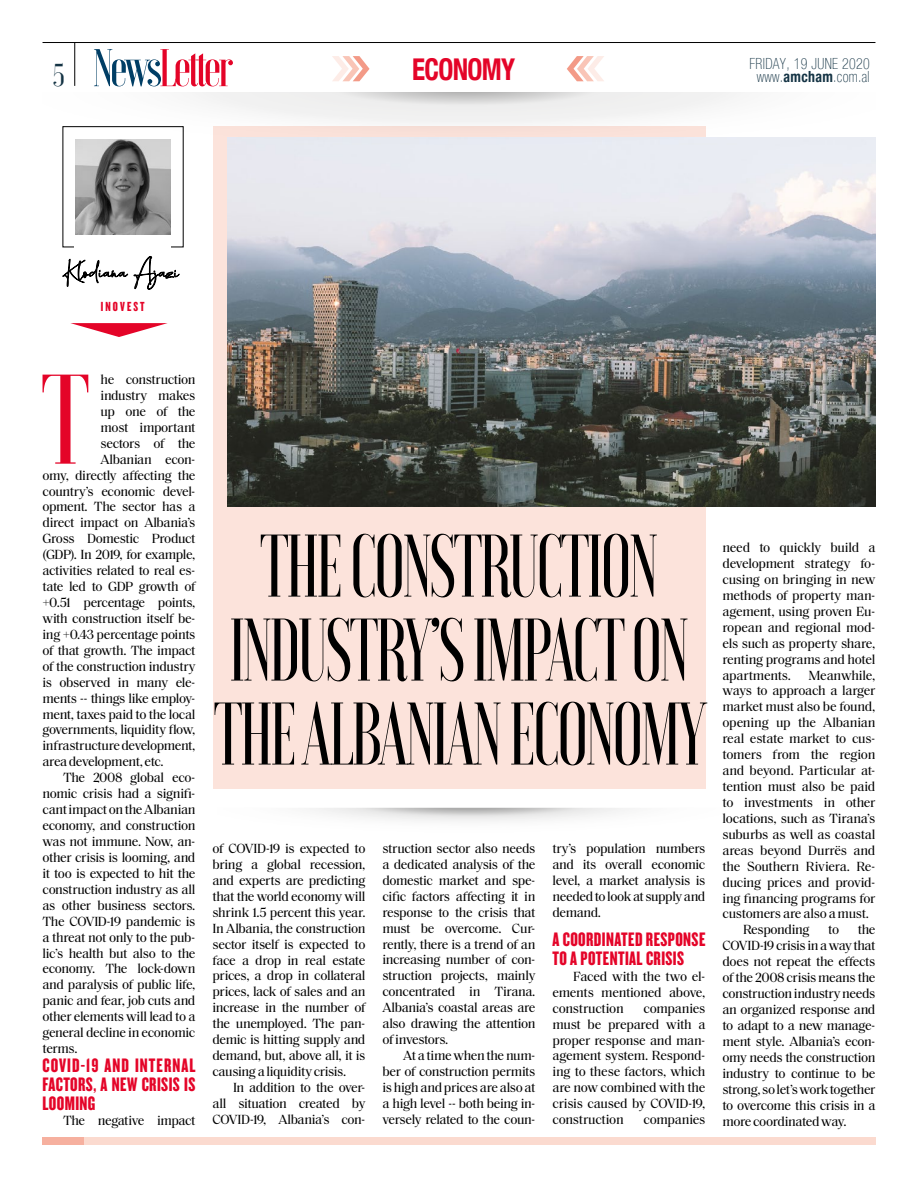
<style>
.page{position:relative;width:918px;height:1188px;background:#fff}
.page>*{position:absolute;margin:0;border:0;box-sizing:border-box;transform-origin:0 0}
.t1{font:500 127.2px "Voga";color:#e40428}
.t2{font:500 88.65px/84px "Voga";letter-spacing:-.04em;color:#000;text-align:center;scale:.85 1}
.t3{font:500 31.5px "Voga";color:#143344}
.t4{font:700 condensed 30px "Helvetica Neue LT Com";letter-spacing:-.025em;color:#e40428;scale:.9 1}
.t5{font:20.25px/18.9px "Knockout HTF68 Full Featherwt";letter-spacing:.02em;color:#e40428;text-align:justify}
.t6{font:100 condensed 15.3px/13px "Helvetica Neue LT Com";letter-spacing:.025em;color:#143344;text-align:center;scale:.9 1}
.t7{font:13.65px "Knockout HTF68 Full Featherwt";letter-spacing:.16em;color:#e40428}
.t8{font:13.5px/15.9px "Saol Text";letter-spacing:-.025em;color:#000;text-align:justify}
.s1{font-weight:700}
</style>
<div class="page">
<div style="left:83px;top:1137px;width:792px;height:8px;background:#fbdacf"></div>
<div style="left:43px;top:1137px;width:41px;height:8px;background:#f6b09f"></div>
<div style="left:213px;top:127px;width:492px;height:662px;background:#fce3db"></div>
<img style="left:228px;top:175px;width:647px;height:331px">
<svg style="left:63px;top:259px;width:65px;height:28px"></svg>
<svg style="left:134px;top:256px;width:45px;height:34px"></svg>
<svg style="left:70px;top:323px;width:98px;height:14px"></svg>
<svg style="left:75px;top:175px;width:96px;height:60px;background:#838383"></svg>
<img style="left:62px;top:92px;width:813px;height:83px">
<hr style="left:74px;top:43px;width:1px;height:43px;background:#000">
<svg style="left:94px;top:49px;width:139px;height:37px"></svg>
<hr style="left:43px;top:42px;width:832px;height:1px;background:#000">
<svg style="left:332px;top:56px;width:38px;height:25px"></svg>
<svg style="left:567px;top:56px;width:37px;height:25px"></svg>
<h3 class="t4" style="left:412px;top:51px;width:116px">ECONOMY</h3>
<h3 class="t3" style="left:53px;top:57px;width:13px">5</h3>
<p class="t6" style="left:750px;top:57px;width:135px">FRIDAY, 19 JUNE 2020 www.<span class="s1">amcham</span>.com.al</p>
<p class="t7" style="left:101px;top:299px;width:46px">INOVEST</p>
<h1 class="t1" style="left:40px;top:348px;width:51px">T</h1>
<p class="t8" style="left:101px;top:371px;width:96px">he construction</p>
<p class="t8" style="left:101px;top:387px;width:96px">industry makes</p>
<p class="t8" style="left:101px;top:402px;width:96px">up one of the</p>
<p class="t8" style="left:101px;top:418px;width:96px">most important</p>
<p class="t8" style="left:101px;top:434px;width:96px">sectors of the</p>
<p class="t8" style="left:101px;top:450px;width:96px">Albanian econ-</p>
<p class="t8" style="left:43px;top:466px;width:154px">omy, directly affecting the</p>
<p class="t8" style="left:43px;top:482px;width:154px">country’s economic devel-</p>
<p class="t8" style="left:43px;top:498px;width:154px">opment. The sector has a</p>
<p class="t8" style="left:43px;top:514px;width:154px">direct impact on Albania’s</p>
<p class="t8" style="left:43px;top:530px;width:154px">Gross Domestic Product</p>
<p class="t8" style="left:43px;top:546px;width:154px">(GDP). In 2019, for example,</p>
<p class="t8" style="left:43px;top:562px;width:154px">activities related to real es-</p>
<p class="t8" style="left:43px;top:578px;width:154px">tate led to GDP growth of</p>
<p class="t8" style="left:43px;top:594px;width:154px">+0.51 percentage points,</p>
<p class="t8" style="left:43px;top:610px;width:154px">with construction itself be-</p>
<p class="t8" style="left:43px;top:625px;width:155px">ing +0.43 percentage points</p>
<p class="t8" style="left:43px;top:641px;width:154px">of that growth. The impact</p>
<p class="t8" style="left:43px;top:657px;width:154px">of the construction industry</p>
<p class="t8" style="left:43px;top:673px;width:154px">is observed in many ele-</p>
<p class="t8" style="left:43px;top:689px;width:154px">ments -- things like employ-</p>
<p class="t8" style="left:43px;top:705px;width:154px">ment, taxes paid to the local</p>
<p class="t8" style="left:43px;top:721px;width:154px">governments, liquidity flow,</p>
<p class="t8" style="left:43px;top:737px;width:154px">infrastructure development,</p>
<p class="t8" style="left:43px;top:753px;width:123px">area development, etc.</p>
<p class="t8" style="left:63px;top:769px;width:134px">The 2008 global eco-</p>
<p class="t8" style="left:43px;top:785px;width:154px">nomic crisis had a signifi-</p>
<p class="t8" style="left:43px;top:801px;width:154px">cant impact on the Albanian</p>
<p class="t8" style="left:43px;top:817px;width:154px">economy, and construction</p>
<p class="t8" style="left:43px;top:833px;width:154px">was not immune. Now, an-</p>
<p class="t8" style="left:43px;top:848px;width:154px">other crisis is looming, and</p>
<p class="t8" style="left:43px;top:864px;width:154px">it too is expected to hit the</p>
<p class="t8" style="left:43px;top:880px;width:154px">construction industry as all</p>
<p class="t8" style="left:43px;top:896px;width:154px">as other business sectors.</p>
<p class="t8" style="left:43px;top:912px;width:154px">The COVID-19 pandemic is</p>
<p class="t8" style="left:43px;top:928px;width:154px">a threat not only to the pub-</p>
<p class="t8" style="left:43px;top:944px;width:154px">lic’s health but also to the</p>
<p class="t8" style="left:43px;top:960px;width:154px">economy. The lock-down</p>
<p class="t8" style="left:43px;top:976px;width:154px">and paralysis of public life,</p>
<p class="t8" style="left:43px;top:992px;width:155px">panic and fear, job cuts and</p>
<p class="t8" style="left:43px;top:1008px;width:154px">other elements will lead to a</p>
<p class="t8" style="left:43px;top:1024px;width:154px">general decline in economic</p>
<p class="t8" style="left:43px;top:1040px;width:37px">terms.</p>
<h3 class="t5" style="left:43px;top:1056px;width:154px">COVID-19 AND INTERNAL FACTORS, A NEW CRISIS IS LOOMING</h3>
<p class="t8" style="left:63px;top:1112px;width:134px">The negative impact</p>
<h2 class="t2" style="left:213px;top:521px;width:582px">THE CONSTRUCTION<br>INDUSTRY’S IMPACT ON<br>THE ALBANIAN ECONOMY</h2>
<p class="t8" style="left:213px;top:840px;width:155px">of COVID-19 is expected to bring a global recession, and experts are predicting that the world economy will shrink 1.5 percent this year.<br>In Albania, the construction sector itself is expected to face a drop in real estate prices, a drop in collateral prices, lack of sales and an increase in the number of the unemployed. The pan&shy;demic is hitting supply and demand, but, above all, it is causing a liquidity crisis.</p>
<p class="t8" style="left:213px;top:1078px;width:154px;text-indent:21px">In addition to the over&shy;all situation created by COVID-19, Albania’s con-</p>
<p class="t8" style="left:383px;top:840px;width:155px">struction sector also needs a dedicated analysis of the domestic market and spe&shy;cific factors affecting it in response to the crisis that must be overcome. Cur&shy;rently, there is a trend of an increasing number of con&shy;struction projects, mainly concentrated in Tirana.<br>Albania’s coastal areas are also drawing the attention of investors.</p>
<p class="t8" style="left:383px;top:1047px;width:154px;text-indent:21px">At a time when the num&shy;ber of construction permits is high and prices are also at a high level -- both being in&shy;versely related to the coun-</p>
<p class="t8" style="left:553px;top:840px;width:154px">try’s population numbers and its overall economic level, a market analysis is needed to look at supply and demand.</p>
<h3 class="t5" style="left:553px;top:930px;width:154px">A COORDINATED RESPONSE<br>TO A POTENTIAL CRISIS</h3>
<p class="t8" style="left:553px;top:967px;width:154px;text-indent:21px">Faced with the two el&shy;ements mentioned above, construction</p>
<p class="t8" style="left:553px;top:999px;width:155px;text-indent:91px">companies must be prepared with a proper response and man&shy;agement system. Respond&shy;ing to these factors, which are now combined with the crisis caused by COVID-19, construction</p>
<p class="t8" style="left:643px;top:1111px;width:64px">companies</p>
<p class="t8" style="left:722px;top:539px;width:155px">need to quickly build a development strategy fo&shy;cusing on bringing in new methods of property man&shy;agement, using proven Eu&shy;ropean and regional mod&shy;els such as property share, renting programs and hotel apartments.</p>
<p class="t8" style="left:809px;top:666px;width:68px">Meanwhile,</p>
<p class="t8" style="left:722px;top:682px;width:154px">ways to approach a larger</p>
<p class="t8" style="left:722px;top:698px;width:154px">market must also be found,</p>
<p class="t8" style="left:722px;top:714px;width:154px">opening up the Albanian</p>
<p class="t8" style="left:722px;top:730px;width:154px">real estate market to cus-</p>
<p class="t8" style="left:722px;top:746px;width:154px">tomers from the region</p>
<p class="t8" style="left:722px;top:762px;width:154px">and beyond. Particular at-</p>
<p class="t8" style="left:722px;top:778px;width:154px">tention must also be paid</p>
<p class="t8" style="left:722px;top:794px;width:154px">to investments in other</p>
<p class="t8" style="left:722px;top:809px;width:154px">locations, such as Tirana’s</p>
<p class="t8" style="left:722px;top:825px;width:154px">suburbs as well as coastal</p>
<p class="t8" style="left:722px;top:841px;width:154px">areas beyond Durrës and</p>
<p class="t8" style="left:722px;top:857px;width:154px">the Southern Riviera. Re-</p>
<p class="t8" style="left:722px;top:873px;width:154px">ducing prices and provid-</p>
<p class="t8" style="left:722px;top:889px;width:154px">ing financing programs for</p>
<p class="t8" style="left:722px;top:905px;width:148px">customers are also a must.</p>
<p class="t8" style="left:743px;top:921px;width:68px">Responding</p>
<p class="t8" style="left:828px;top:921px;width:12px">to</p>
<p class="t8" style="left:722px;top:921px;width:155px;text-indent:135px">the COVID-19 crisis in a way that does not repeat the effects of the 2008 crisis means the construction industry needs an organized response and to adapt to a new manage&shy;ment style. Albania’s econ&shy;omy needs the construction industry to continue to be strong, so let’s work together to overcome this crisis in a more coordinated way.</p>
</div>
